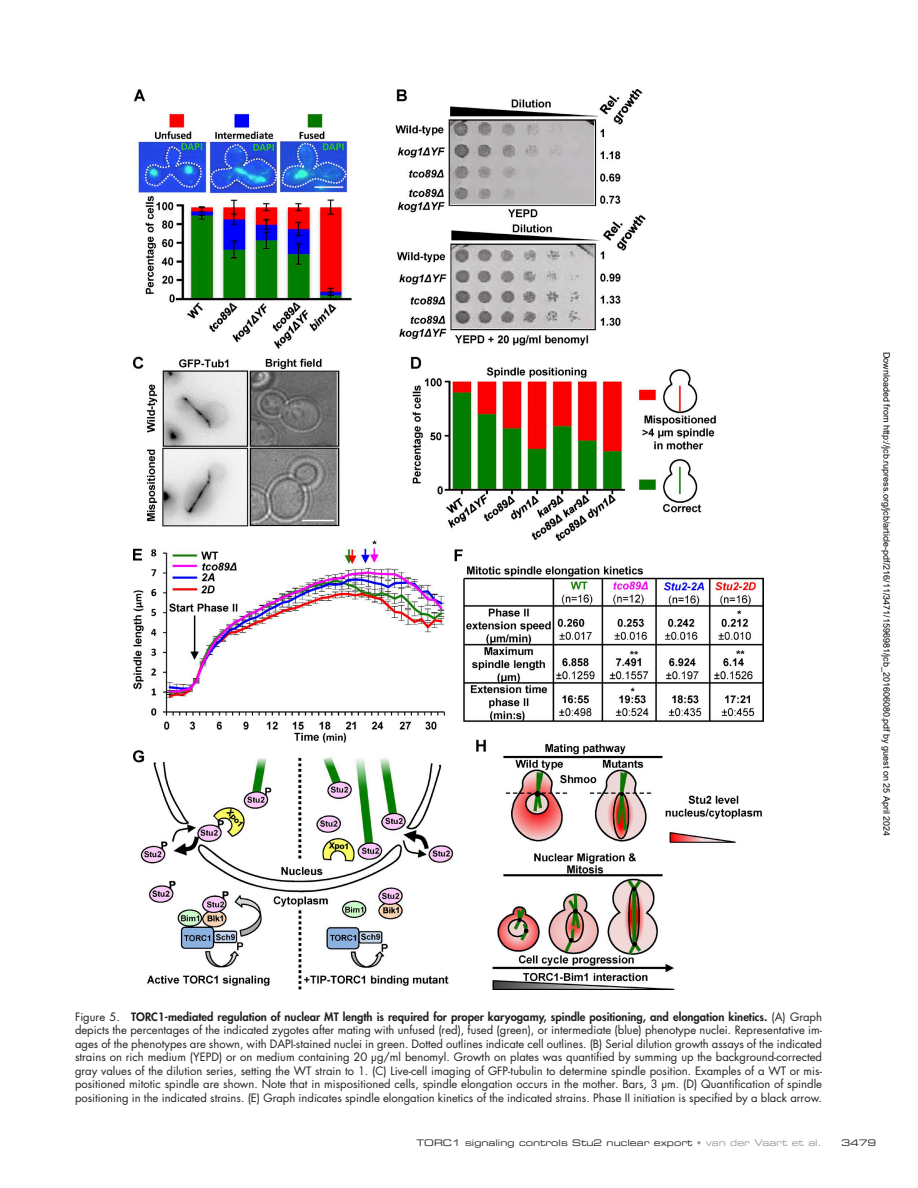
<style>
.page{position:relative;width:918px;height:1188px;background:#fff}
.page>*{position:absolute;margin:0;border:0;box-sizing:border-box;transform-origin:0 0}
.t1{font:11.25px/13.5px "Futura Std";color:#231f20;text-align:justify}
.t2{font:9px "Arial";color:#000}
.t3{font:9px "Eurostile LT Std Ex 2";color:#231f20}
.s1{font-weight:800}
.s2{color:#949698}
</style>
<div class="page">
<img style="left:133px;top:90px;width:631px;height:899px">
<p class="t2" style="left:890px;top:352px;width:486px;rotate:90deg">Downloaded from http://jcb.rupress.org/jcb/article-pdf/216/11/3471/1596981/jcb_201606080.pdf by guest on 25 April 2024</p>
<p class="t1" style="left:75px;top:1010px;width:749px">Figure 5. <span class="s1">TORC1-mediated regulation of nuclear MT length is required for proper karyogamy, spindle positioning, and elongation kinetics.</span> (A) Graph depicts the percentages of the indicated zygotes after mating with unfused (red), fused (green), or intermediate (blue) phenotype nuclei. Representative im&shy;ages of the phenotypes are shown, with DAPI-stained nuclei in green. Dotted outlines indicate cell outlines. (B) Serial dilution growth assays of the indicated strains on rich medium (YEPD) or on medium containing 20 µg/ml benomyl. Growth on plates was quantified by summing up the background-corrected gray values of the dilution series, setting the WT strain to 1. (C) Live-cell imaging of GFP-tubulin to determine spindle position. Examples of a WT or mis&shy;positioned mitotic spindle are shown. Note that in mispositioned cells, spindle elongation occurs in the mother. Bars, 3 µm. (D) Quantification of spindle positioning in the indicated strains. (E) Graph indicates spindle elongation kinetics of the indicated strains. Phase II initiation is specified by a black arrow.</p>
<p class="t3" style="left:417px;top:1136px;width:407px">TORC1 signaling controls Stu2 nuclear export <span class="s2">• van der Vaart et al.</span></p>
<p class="t3" style="left:841px;top:1136px;width:36px">3479</p>
</div>
